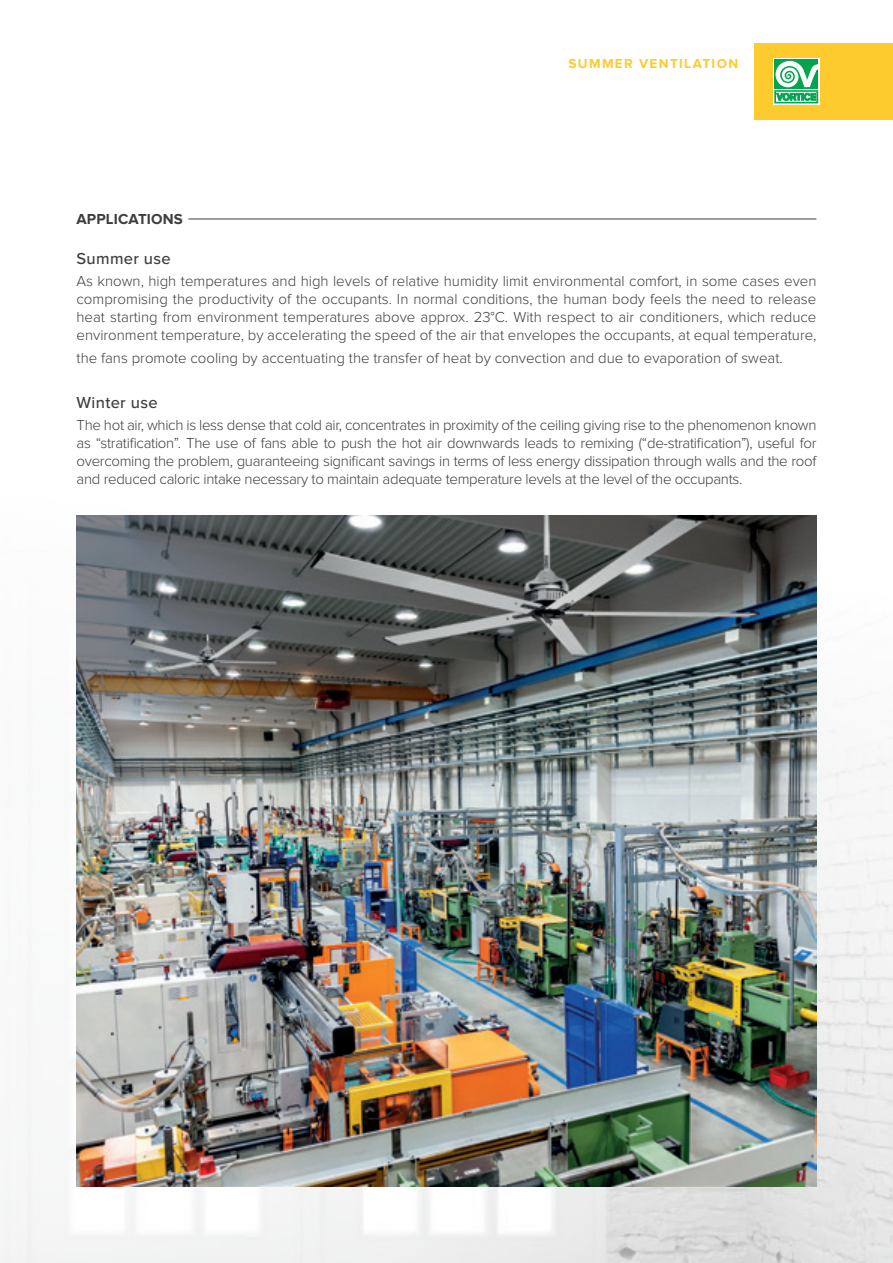
<style>
.page{position:relative;width:893px;height:1263px;background:#fff}
.page>*{position:absolute;margin:0;border:0;box-sizing:border-box;transform-origin:0 0}
.t1{font:500 16.5px "Proxima Nova";letter-spacing:.02em;color:#3e3e3f}
.t2{font:300 15px/18px "Proxima Nova";color:#3e3e3f;text-align:justify}
.t3{font:700 15px "Proxima Nova";letter-spacing:.01em;color:#3e3e3f}
.t4{font:700 13.5px "Proxima Nova";letter-spacing:.1em;color:#fecb2f}
</style>
<div class="page">
<div style="left:754px;top:43px;width:139px;height:77px;background:#fecb2f"></div>
<svg style="left:773px;top:58px;width:47px;height:47px"></svg>
<div style="left:774px;top:60px;width:44px;height:29px;background:#00a54f"></div>
<svg style="left:774px;top:61px;width:44px;height:42px"></svg>
<svg style="left:0;top:738px;width:893px;height:525px;fill:#f3f4f3"></svg>
<hr style="left:188px;top:219px;width:628px;height:1px;background:#3e3e3f">
<img style="left:77px;top:515px;width:739px;height:671px">
<p class="t4" style="left:568px;top:56px;width:171px">SUMMER VENTILATION</p>
<p class="t3" style="left:77px;top:211px;width:108px">APPLICATIONS</p>
<p class="t1" style="left:77px;top:249px;width:96px">Summer use</p>
<p class="t2" style="left:77px;top:273px;width:741px">As known, high temperatures and high levels of relative humidity limit environmental comfort, in some cases even compromising the productivity of the occupants. In normal conditions, the human body feels the need to release heat starting from environment temperatures above approx. 23°C. With respect to air conditioners, which reduce environment temperature, by accelerating the speed of the air that envelopes the occupants, at equal temperature,</p>
<p class="t2" style="left:77px;top:350px;width:708px">the fans promote cooling by accentuating the transfer of heat by convection and due to evaporation of sweat.</p>
<p class="t1" style="left:77px;top:393px;width:83px">Winter use</p>
<p class="t2" style="left:77px;top:417px;width:741px">The hot air, which is less dense that cold air, concentrates in proximity of the ceiling giving rise to the phenomenon known as “stratification”. The use of fans able to push the hot air downwards leads to remixing (“de-stratification”), useful for overcoming the problem, guaranteeing significant savings in terms of less energy dissipation through walls and the roof and reduced caloric intake necessary to maintain adequate temperature levels at the level of the occupants.</p>
</div>
